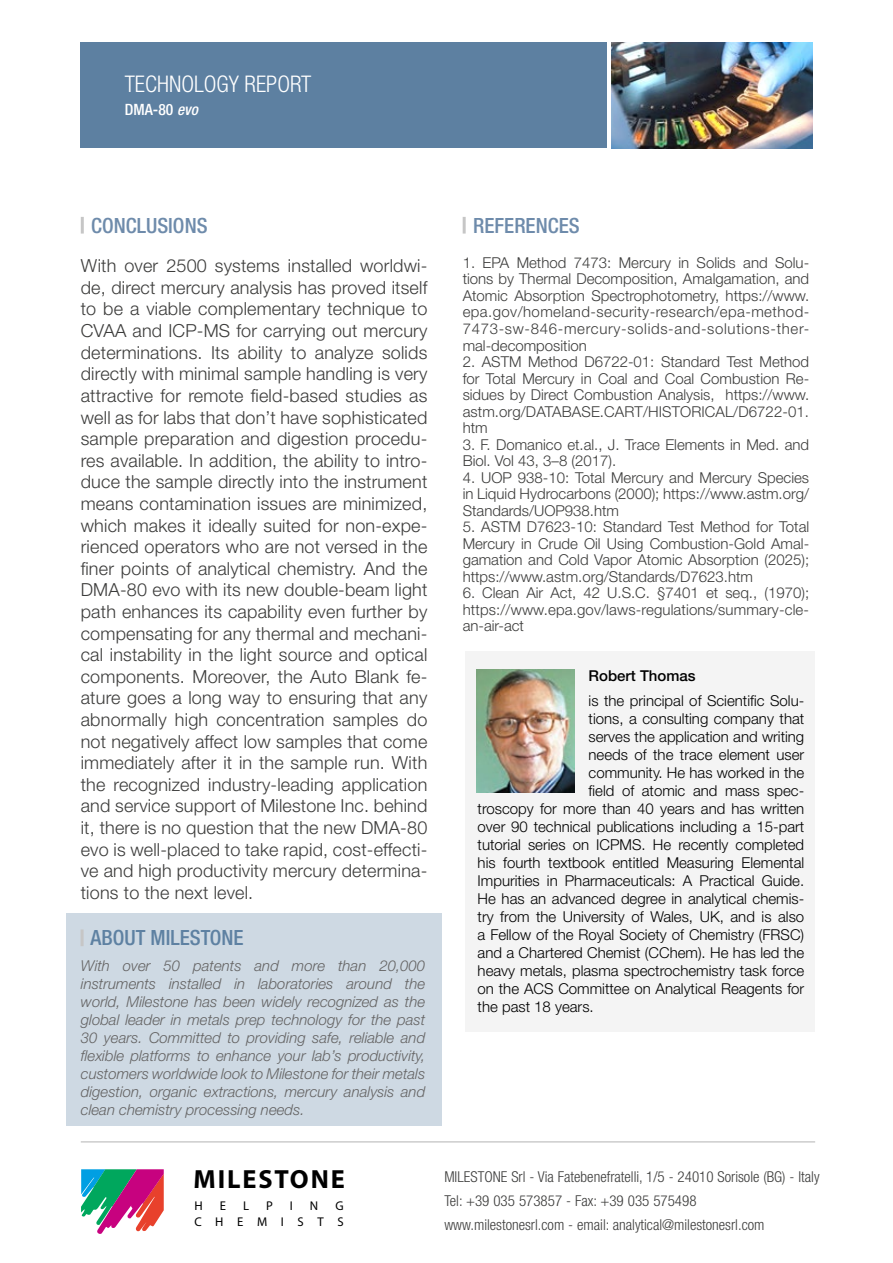
<style>
.page{position:relative;width:893px;height:1263px;background:#fff}
.page>*{position:absolute;margin:0;border:0;box-sizing:border-box;transform-origin:0 0}
.t1{font:700 26.4px "Myriad Pro";letter-spacing:.07em;color:#000}
.t2{font:300 condensed 22.95px "Helvetica Neue LT Std";color:#fff}
.t3{font:500 condensed 21px "Helvetica Neue LT Std";color:#6e8bab}
.t4{font:500 condensed 21px "Helvetica Neue LT Std";color:#5e81a2}
.t5{font:300 18px/21.6px "Helvetica Neue LT Std";letter-spacing:.01em;color:#3c3c3b;text-align:justify}
.t6{font:500 condensed 15.6px "Helvetica Neue LT Std";color:#fff}
.t7{font:300 15px/16.5px "Helvetica Neue LT Std";color:#3c3c3b;text-align:justify}
.t8{font:300 15px "Helvetica Neue LT Std";color:#000}
.t9{font:italic 300 15px/18px "Helvetica Neue LT Std";color:#646363;text-align:justify}
.t10{font:300 condensed 15px/24px "Helvetica Neue LT Std";color:#3c3c3b}
.t11{font:500 15px "Helvetica Neue LT Std";color:#000}
.t12{font:12.75px/16.4px "Myriad Pro";letter-spacing:1.07em;color:#000;text-align:right}
.s1{font-style:italic}
</style>
<div class="page">
<div style="left:81px;top:43px;width:526px;height:105px;background:#5d80a1"></div>
<img style="left:611px;top:43px;width:201px;height:105px">
<hr style="left:81px;top:217px;width:3px;height:17px;background:#c6c6c6">
<div style="left:466px;top:652px;width:349px;height:380px;background:#f4f4f4"></div>
<img style="left:477px;top:670px;width:97px;height:123px">
<hr style="left:463px;top:217px;width:3px;height:17px;background:#c6c6c6">
<div style="left:66px;top:913px;width:376px;height:220px;background:#ced9e3"></div>
<hr style="left:81px;top:929px;width:3px;height:17px;background:#c6c6c6">
<div style="left:16px;top:1126px;width:870px;height:137px;background:#fff"></div>
<hr style="left:81px;top:1142px;width:734px;height:1px;background:#b3b3b3">
<svg style="left:81px;top:1169px;width:83px;height:65px"></svg>
<p class="t2" style="left:125px;top:71px;width:188px">TECHNOLOGY REPORT</p>
<p class="t6" style="left:125px;top:100px;width:75px">DMA-80 <span class="s1">evo</span></p>
<p class="t3" style="left:91px;top:213px;width:118px">CONCLUSIONS</p>
<p class="t5" style="left:81px;top:255px;width:348px">With over 2500 systems installed worldwi&shy;de, direct mercury analysis has proved itself to be a viable complementary technique to CVAA and ICP-MS for carrying out mercury determinations. Its ability to analyze solids directly with minimal sample handling is very attractive for remote field-based studies as well as for labs that don’t have sophisticated sample preparation and digestion procedu&shy;res available. In addition, the ability to intro&shy;duce the sample directly into the instrument means contamination issues are minimized, which makes it ideally suited for non-expe&shy;rienced operators who are not versed in the finer points of analytical chemistry. And the DMA-80 evo with its new double-beam light path enhances its capability even further by compensating for any thermal and mechani&shy;cal instability in the light source and optical components. Moreover, the Auto Blank fe&shy;ature goes a long way to ensuring that any abnormally high concentration samples do not negatively affect low samples that come immediately after it in the sample run. With the recognized industry-leading application and service support of Milestone Inc. behind it, there is no question that the new DMA-80 evo is well-placed to take rapid, cost-effecti&shy;ve and high productivity mercury determina&shy;tions to the next level.</p>
<p class="t4" style="left:91px;top:925px;width:154px">ABOUT MILESTONE</p>
<p class="t9" style="left:81px;top:956px;width:346px">With over 50 patents and more than 20,000 instruments installed in laboratories around the world, Milestone has been widely recognized as the global leader in metals prep technology for the past 30 years. Committed to providing safe, reliable and flexible platforms to enhance your lab’s productivity, customers worldwide look to Milestone for their metals digestion, organic extractions, mercury analysis and clean chemistry processing needs.</p>
<p class="t3" style="left:473px;top:213px;width:108px">REFERENCES</p>
<p class="t7" style="left:463px;top:254px;width:348px">1. EPA Method 7473: Mercury in Solids and Solu&shy;tions by Thermal Decomposition, Amalgamation, and Atomic Absorption Spectrophotometry, https://www. epa.gov/homeland-security-research/epa-method-7473-sw-846-mercury-solids-and-solutions-ther&shy;mal-decomposition</p>
<p class="t7" style="left:463px;top:353px;width:348px">2. ASTM Method D6722-01: Standard Test Method for Total Mercury in Coal and Coal Combustion Re&shy;sidues by Direct Combustion Analysis, https://www. astm.org/DATABASE.CART/HISTORICAL/D6722-01. htm</p>
<p class="t7" style="left:463px;top:436px;width:348px">3. F. Domanico et.al., J. Trace Elements in Med. and<br>Biol. Vol 43, 3–8 (2017).</p>
<p class="t7" style="left:463px;top:469px;width:348px">4. UOP 938-10: Total Mercury and Mercury Species in Liquid Hydrocarbons (2000); https://www.astm.org/ Standards/UOP938.htm</p>
<p class="t7" style="left:463px;top:518px;width:348px">5. ASTM D7623-10: Standard Test Method for Total Mercury in Crude Oil Using Combustion-Gold Amal&shy;gamation and Cold Vapor Atomic Absorption (2025); https://www.astm.org/Standards/D7623.htm</p>
<p class="t7" style="left:463px;top:584px;width:348px">6. Clean Air Act, 42 U.S.C. §7401 et seq., (1970); https://www.epa.gov/laws-regulations/summary-cle&shy;an-air-act</p>
<p class="t11" style="left:589px;top:667px;width:108px">Robert Thomas</p>
<p class="t8" style="left:589px;top:691px;width:217px">is the principal of Scientific Solu-</p>
<p class="t8" style="left:589px;top:709px;width:217px">tions, a consulting company that</p>
<p class="t8" style="left:589px;top:727px;width:217px">serves the application and writing</p>
<p class="t8" style="left:589px;top:745px;width:217px">needs of the trace element user</p>
<p class="t8" style="left:589px;top:763px;width:217px">community. He has worked in the</p>
<p class="t8" style="left:589px;top:781px;width:217px">field of atomic and mass spec-</p>
<p class="t8" style="left:478px;top:799px;width:328px">troscopy for more than 40 years and has written</p>
<p class="t8" style="left:478px;top:817px;width:328px">over 90 technical publications including a 15-part</p>
<p class="t8" style="left:478px;top:835px;width:328px">tutorial series on ICPMS. He recently completed</p>
<p class="t8" style="left:478px;top:853px;width:328px">his fourth textbook entitled Measuring Elemental</p>
<p class="t8" style="left:478px;top:871px;width:328px">Impurities in Pharmaceuticals: A Practical Guide.</p>
<p class="t8" style="left:478px;top:889px;width:328px">He has an advanced degree in analytical chemis-</p>
<p class="t8" style="left:478px;top:907px;width:328px">try from the University of Wales, UK, and is also</p>
<p class="t8" style="left:478px;top:925px;width:328px">a Fellow of the Royal Society of Chemistry (FRSC)</p>
<p class="t8" style="left:478px;top:943px;width:328px">and a Chartered Chemist (CChem). He has led the</p>
<p class="t8" style="left:478px;top:961px;width:328px">heavy metals, plasma spectrochemistry task force</p>
<p class="t8" style="left:478px;top:979px;width:328px">on the ACS Committee on Analytical Reagents for</p>
<p class="t8" style="left:478px;top:997px;width:118px">the past 18 years.</p>
<h1 class="t1" style="left:194px;top:1162px;width:153px">MILESTONE</h1>
<p class="t12" style="left:194px;top:1197px;width:10px">H</p>
<p class="t12" style="left:220px;top:1197px;width:8px">E</p>
<p class="t12" style="left:243px;top:1197px;width:8px">L</p>
<p class="t12" style="left:266px;top:1197px;width:8px">P</p>
<p class="t12" style="left:290px;top:1197px;width:5px">I</p>
<p class="t12" style="left:310px;top:1197px;width:10px">N</p>
<p class="t12" style="left:194px;top:1197px;width:151px">G<br>CHEMISTS</p>
<p class="t10" style="left:444px;top:1164px;width:377px">MILESTONE Srl - Via Fatebenefratelli, 1/5 - 24010 Sorisole (BG) - Italy<br>Tel: +39 035 573857 - Fax: +39 035 575498 www.milestonesrl.com - email: analytical@milestonesrl.com</p>
</div>
